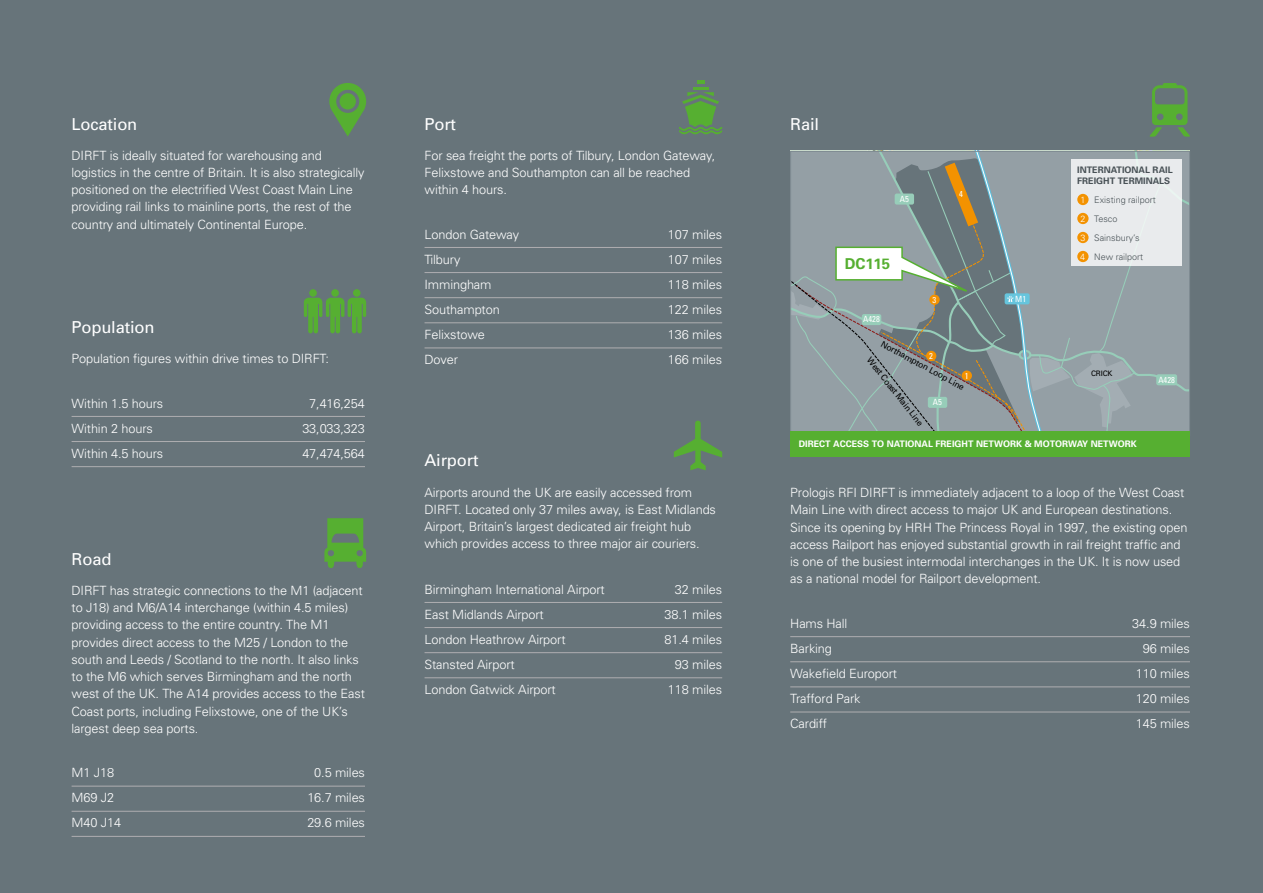
<style>
.page{position:relative;width:1263px;height:893px;background:#67747a}
.page>*{position:absolute;margin:0;border:0;box-sizing:border-box;transform-origin:0 0}
.t1{font:16.5px "Univers";letter-spacing:-.01em;color:#fff}
.t2{font:700 15px "Univers";letter-spacing:-.01em;color:#56af31}
.t3{font:300 12.75px/17.2px "Univers";letter-spacing:-.01em;color:#fff}
.t4{font:700 9px "Univers";color:#fff}
.t5{font:300 9px/19px "Univers";color:#485156}
.t6{font:700 9px/10.5px "Univers";color:#485156}
.t7{font:8.55px "Univers";color:#000}
.t8{font:condensed 8.55px "Univers";color:#fff}
.t9{font:7.5px "Univers";letter-spacing:-.02em;color:#000}
.s1{color:#fff}
</style>
<div class="page">
<hr style="left:424px;top:602px;width:298px;height:1px;background:#afaeb1">
<hr style="left:424px;top:627px;width:298px;height:1px;background:#afaeb1">
<hr style="left:424px;top:652px;width:298px;height:1px;background:#afaeb1">
<hr style="left:424px;top:677px;width:298px;height:1px;background:#afaeb1">
<svg style="left:674px;top:420px;width:48px;height:50px"></svg>
<hr style="left:424px;top:247px;width:298px;height:1px;background:#afaeb1">
<hr style="left:424px;top:272px;width:298px;height:1px;background:#afaeb1">
<hr style="left:424px;top:297px;width:298px;height:1px;background:#afaeb1">
<hr style="left:424px;top:322px;width:298px;height:1px;background:#afaeb1">
<hr style="left:424px;top:348px;width:298px;height:1px;background:#afaeb1">
<svg style="left:679px;top:81px;width:43px;height:53px"></svg>
<hr style="left:72px;top:786px;width:293px;height:1px;background:#afaeb1">
<hr style="left:72px;top:811px;width:293px;height:1px;background:#afaeb1">
<hr style="left:72px;top:836px;width:293px;height:1px;background:#afaeb1">
<svg style="left:324px;top:518px;width:42px;height:50px"></svg>
<hr style="left:72px;top:416px;width:293px;height:1px;background:#afaeb1">
<hr style="left:72px;top:441px;width:293px;height:1px;background:#afaeb1">
<hr style="left:72px;top:466px;width:293px;height:1px;background:#afaeb1">
<svg style="left:304px;top:289px;width:62px;height:44px"></svg>
<svg style="left:329px;top:83px;width:37px;height:54px"></svg>
<hr style="left:790px;top:636px;width:400px;height:1px;background:#afaeb1">
<hr style="left:790px;top:661px;width:400px;height:1px;background:#afaeb1">
<hr style="left:790px;top:686px;width:400px;height:1px;background:#afaeb1">
<hr style="left:790px;top:712px;width:400px;height:1px;background:#afaeb1">
<svg style="left:1149px;top:83px;width:41px;height:54px"></svg>
<div style="left:790px;top:432px;width:400px;height:25px;background:#56af31"></div>
<svg style="left:790px;top:151px;width:400px;height:281px;background:#99a3a5"></svg>
<p class="t1" style="left:72px;top:114px;width:67px">Location</p>
<p class="t3" style="left:72px;top:146px;width:294px">DIRFT is ideally situated for warehousing and logistics in the centre of Britain. It is also strategically positioned on the electrified West Coast Main Line providing rail links to mainline ports, the rest of the country and ultimately Continental Europe.</p>
<p class="t1" style="left:72px;top:317px;width:84px">Population</p>
<p class="t3" style="left:72px;top:350px;width:259px">Population figures within drive times to DIRFT:</p>
<p class="t3" style="left:72px;top:394px;width:93px">Within 1.5 hours</p>
<p class="t3" style="left:309px;top:394px;width:57px">7,416,254</p>
<p class="t3" style="left:72px;top:419px;width:83px">Within 2 hours</p>
<p class="t3" style="left:302px;top:419px;width:64px">33,033,323</p>
<p class="t3" style="left:72px;top:444px;width:93px">Within 4.5 hours</p>
<p class="t3" style="left:302px;top:444px;width:64px">47,474,564</p>
<p class="t1" style="left:72px;top:549px;width:41px">Road</p>
<p class="t3" style="left:72px;top:581px;width:295px">DIRFT has strategic connections to the M1 (adjacent to J18) and M6/A14 interchange (within 4.5 miles) providing access to the entire country. The M1 provides direct access to the M25 / London to the south and Leeds / Scotland to the north. It also links to the M6 which serves Birmingham and the north west of the UK. The A14 provides access to the East Coast ports, including Felixstowe, one of the UK’s largest deep sea ports.</p>
<p class="t3" style="left:72px;top:764px;width:44px">M1 J18</p>
<p class="t3" style="left:314px;top:764px;width:52px">0.5 miles</p>
<p class="t3" style="left:72px;top:789px;width:44px">M69 J2</p>
<p class="t3" style="left:307px;top:789px;width:59px">16.7 miles</p>
<p class="t3" style="left:72px;top:814px;width:51px">M40 J14</p>
<p class="t3" style="left:307px;top:814px;width:59px">29.6 miles</p>
<p class="t1" style="left:424px;top:114px;width:33px">Port</p>
<p class="t3" style="left:424px;top:146px;width:292px">For sea freight the ports of Tilbury, London Gateway,<br>Felixstowe and Southampton can all be reached within 4 hours.</p>
<p class="t3" style="left:424px;top:225px;width:96px">London Gateway</p>
<p class="t3" style="left:668px;top:225px;width:56px">107 miles</p>
<p class="t3" style="left:424px;top:250px;width:37px">Tilbury</p>
<p class="t3" style="left:668px;top:250px;width:56px">107 miles</p>
<p class="t3" style="left:424px;top:275px;width:69px">Immingham</p>
<p class="t3" style="left:668px;top:275px;width:56px">118 miles</p>
<p class="t3" style="left:424px;top:300px;width:77px">Southampton</p>
<p class="t3" style="left:668px;top:300px;width:56px">122 miles</p>
<p class="t3" style="left:424px;top:326px;width:62px">Felixstowe</p>
<p class="t3" style="left:668px;top:326px;width:56px">136 miles</p>
<p class="t3" style="left:424px;top:351px;width:35px">Dover</p>
<p class="t3" style="left:668px;top:351px;width:56px">166 miles</p>
<p class="t1" style="left:424px;top:450px;width:56px">Airport</p>
<p class="t3" style="left:424px;top:483px;width:293px">Airports around the UK are easily accessed from DIRFT. Located only 37 miles away, is East Midlands Airport, Britain’s largest dedicated air freight hub which provides access to three major air couriers.</p>
<p class="t3" style="left:424px;top:580px;width:182px">Birmingham International Airport</p>
<p class="t3" style="left:675px;top:580px;width:49px">32 miles</p>
<p class="t3" style="left:424px;top:605px;width:121px">East Midlands Airport</p>
<p class="t3" style="left:664px;top:605px;width:59px">38.1 miles</p>
<p class="t3" style="left:424px;top:630px;width:143px">London Heathrow Airport</p>
<p class="t3" style="left:664px;top:630px;width:59px">81.4 miles</p>
<p class="t3" style="left:424px;top:655px;width:92px">Stansted Airport</p>
<p class="t3" style="left:675px;top:655px;width:49px">93 miles</p>
<p class="t3" style="left:424px;top:680px;width:133px">London Gatwick Airport</p>
<p class="t3" style="left:668px;top:680px;width:56px">118 miles</p>
<p class="t1" style="left:790px;top:114px;width:30px">Rail</p>
<p class="t8" style="left:900px;top:193px;width:11px">A5</p>
<p class="t2" style="left:845px;top:254px;width:47px">DC115</p>
<p class="t8" style="left:863px;top:314px;width:18px">A428</p>
<p class="t8" style="left:959px;top:188px;width:5px">4</p>
<p class="t8" style="left:933px;top:294px;width:5px">3</p>
<p class="t7" style="left:884px;top:339px;width:95px;rotate:28deg">Northampton Loop Line</p>
<p class="t8" style="left:929px;top:350px;width:5px">2</p>
<p class="t7" style="left:873px;top:355px;width:86px;rotate:52deg">West Coast Main Line</p>
<p class="t8" style="left:965px;top:370px;width:5px">1</p>
<p class="t8" style="left:933px;top:397px;width:11px">A5</p>
<p class="t8" style="left:1015px;top:293px;width:12px">M1</p>
<p class="t6" style="left:1077px;top:164px;width:97px">INTERNATIONAL RAIL<br>FREIGHT TERMINALS</p>
<p class="t5" style="left:1080px;top:190px;width:77px"><span class="s1">1</span> Existing railport<br><span class="s1">2</span> Tesco<br><span class="s1">3</span> Sainsbury’s<br><span class="s1">4</span> New railport</p>
<p class="t9" style="left:1091px;top:369px;width:23px">CRICK</p>
<p class="t8" style="left:1158px;top:374px;width:18px">A428</p>
<p class="t4" style="left:799px;top:438px;width:339px">DIRECT ACCESS TO NATIONAL FREIGHT NETWORK &amp; MOTORWAY NETWORK</p>
<p class="t3" style="left:790px;top:484px;width:399px">Prologis RFI DIRFT is immediately adjacent to a loop of the West Coast Main Line with direct access to major UK and European destinations.<br>Since its opening by HRH The Princess Royal in 1997, the existing open access Railport has enjoyed substantial growth in rail freight traffic and is one of the busiest intermodal interchanges in the UK. It is now used as a national model for Railport development.</p>
<p class="t3" style="left:790px;top:614px;width:59px">Hams Hall</p>
<p class="t3" style="left:1132px;top:614px;width:59px">34.9 miles</p>
<p class="t3" style="left:790px;top:639px;width:43px">Barking</p>
<p class="t3" style="left:1143px;top:639px;width:49px">96 miles</p>
<p class="t3" style="left:790px;top:664px;width:108px">Wakefield Europort</p>
<p class="t3" style="left:1136px;top:664px;width:56px">110 miles</p>
<p class="t3" style="left:790px;top:690px;width:72px">Trafford Park</p>
<p class="t3" style="left:1136px;top:690px;width:56px">120 miles</p>
<p class="t3" style="left:790px;top:715px;width:38px">Cardiff</p>
<p class="t3" style="left:1136px;top:715px;width:56px">145 miles</p>
</div>
